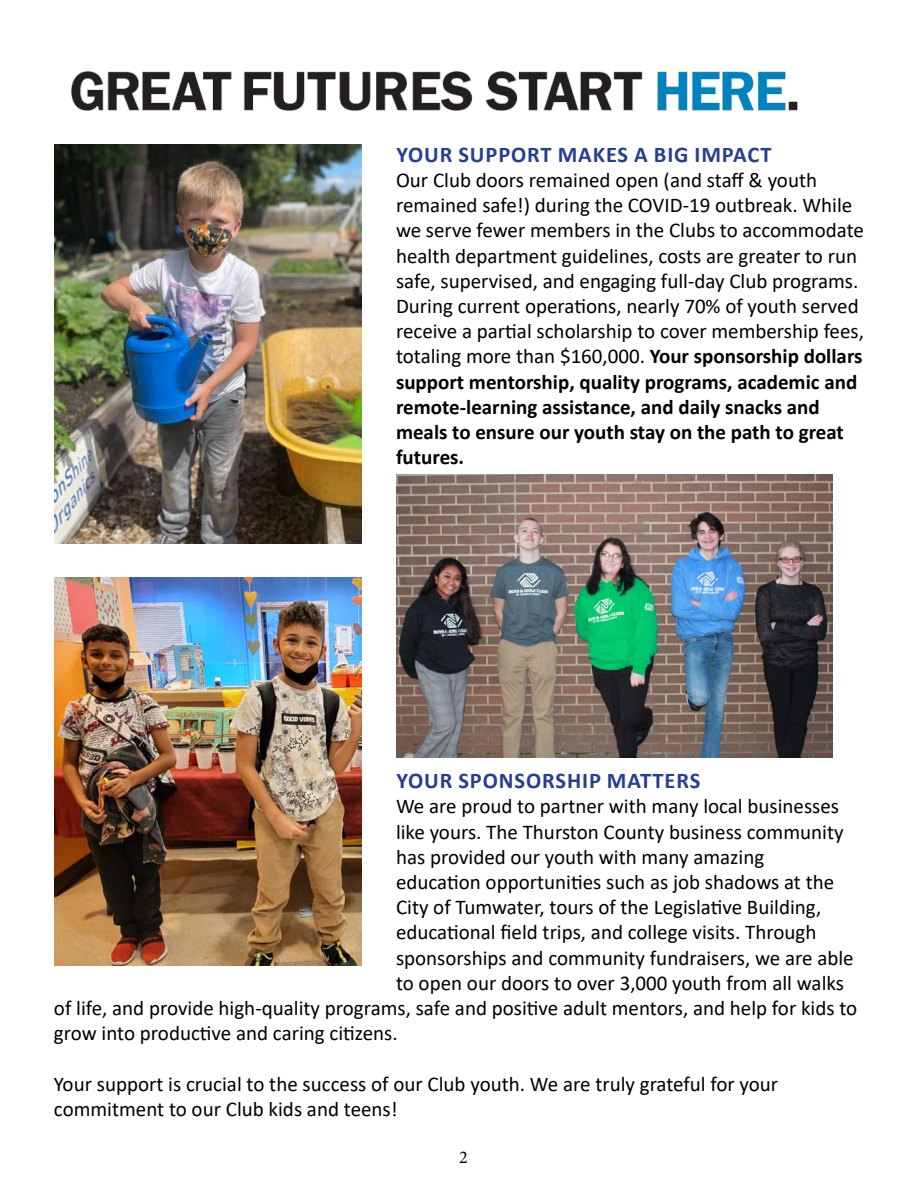
<style>
.page{position:relative;width:918px;height:1188px;background:#fff}
.page>*{position:absolute;margin:0;border:0;box-sizing:border-box;transform-origin:0 0}
.t1{font:700 22.5px "Calibri";letter-spacing:.04em;color:#25408f}
.t2{font:21px/25.2px "Calibri";color:#000}
.t3{font:18px "Minion Pro";color:#000}
.s1{font-weight:700}
</style>
<div class="page">
<img style="left:71px;top:71px;width:727px;height:40px">
<img style="left:54px;top:145px;width:308px;height:398px">
<img style="left:396px;top:475px;width:436px;height:282px">
<img style="left:54px;top:577px;width:308px;height:388px">
<p class="t1" style="left:396px;top:138px;width:377px">YOUR SUPPORT MAKES A BIG IMPACT</p>
<p class="t2" style="left:396px;top:167px;width:470px">Our Club doors remained open (and staff &amp; youth remained safe!) during the COVID-19 outbreak. While we serve fewer members in the Clubs to accommodate health department guidelines, costs are greater to run safe, supervised, and engaging full-day Club programs.<br>During current operations, nearly 70% of youth served receive a partial scholarship to cover membership fees, totaling more than $160,000. <span class="s1">Your sponsorship dollars support mentorship, quality programs, academic and remote-learning assistance, and daily snacks and meals to ensure our youth stay on the path to great futures.</span></p>
<p class="t1" style="left:396px;top:765px;width:305px">YOUR SPONSORSHIP MATTERS</p>
<p class="t2" style="left:396px;top:793px;width:445px">We are proud to partner with many local businesses</p>
<p class="t2" style="left:396px;top:818px;width:449px">like yours. The Thurston County business community</p>
<p class="t2" style="left:396px;top:844px;width:370px">has provided our youth with many amazing</p>
<p class="t2" style="left:396px;top:869px;width:440px">education opportunities such as job shadows at the</p>
<p class="t2" style="left:396px;top:894px;width:427px">City of Tumwater, tours of the Legislative Building,</p>
<p class="t2" style="left:396px;top:919px;width:422px">educational field trips, and college visits. Through</p>
<p class="t2" style="left:396px;top:944px;width:459px">sponsorships and community fundraisers, we are able</p>
<p class="t2" style="left:396px;top:970px;width:450px">to open our doors to over 3,000 youth from all walks</p>
<p class="t2" style="left:54px;top:995px;width:805px">of life, and provide high-quality programs, safe and positive adult mentors, and help for kids to</p>
<p class="t2" style="left:54px;top:1020px;width:345px">grow into productive and caring citizens.</p>
<p class="t2" style="left:54px;top:1070px;width:726px">Your support is crucial to the success of our Club youth. We are truly grateful for your commitment to our Club kids and teens!</p>
<p class="t3" style="left:459px;top:1145px;width:10px">2</p>
</div>
